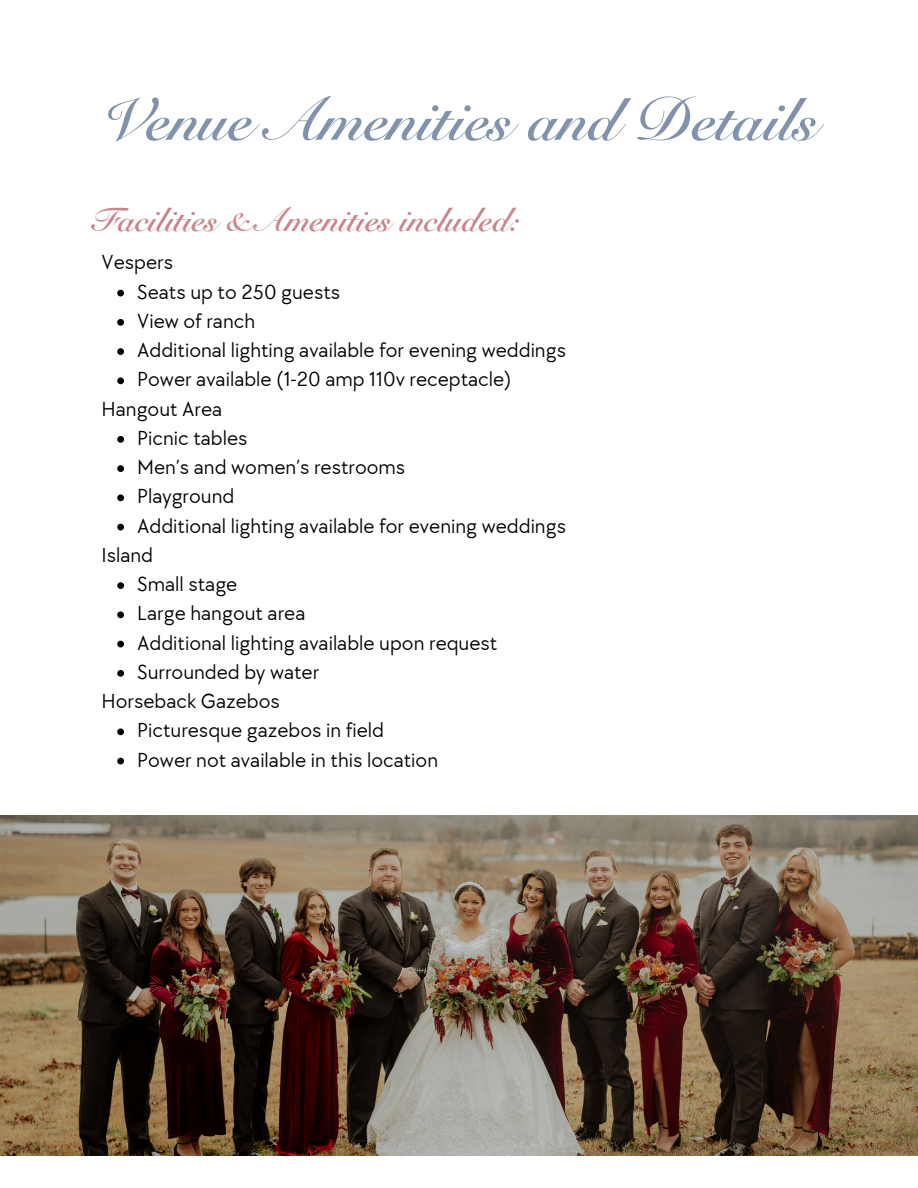
<style>
.page{position:relative;width:918px;height:1188px;background:#fff}
.page>*{position:absolute;margin:0;border:0;box-sizing:border-box;transform-origin:0 0}
.t1{font:60px "Snell Roundhand LT Std Bd Scr";color:#8192ab}
.t2{font:33px "Snell Roundhand LT Std Bd Scr";color:#ca848a}
.t3{font:21px "TT Chocolates";color:#000}
</style>
<div class="page">
<img style="left:0;top:816px;width:918px;height:339px">
<svg style="left:117px;top:290px;width:7px;height:6px"></svg>
<svg style="left:117px;top:319px;width:7px;height:7px"></svg>
<svg style="left:117px;top:348px;width:7px;height:7px"></svg>
<svg style="left:117px;top:377px;width:7px;height:7px"></svg>
<svg style="left:117px;top:436px;width:7px;height:7px"></svg>
<svg style="left:117px;top:465px;width:7px;height:7px"></svg>
<svg style="left:117px;top:494px;width:7px;height:7px"></svg>
<svg style="left:117px;top:524px;width:7px;height:6px"></svg>
<svg style="left:117px;top:582px;width:7px;height:7px"></svg>
<svg style="left:117px;top:611px;width:7px;height:7px"></svg>
<svg style="left:117px;top:641px;width:7px;height:6px"></svg>
<svg style="left:117px;top:670px;width:7px;height:7px"></svg>
<svg style="left:117px;top:728px;width:7px;height:7px"></svg>
<svg style="left:117px;top:758px;width:7px;height:6px"></svg>
<h2 class="t1" style="left:101px;top:98px;width:718px">Venue Amenities and Details</h2>
<p class="t2" style="left:92px;top:208px;width:429px">Facilities &amp; Amenities included:</p>
<p class="t3" style="left:102px;top:251px;width:73px">Vespers</p>
<p class="t3" style="left:137px;top:280px;width:205px">Seats up to 250 guests</p>
<p class="t3" style="left:137px;top:309px;width:120px">View of ranch</p>
<p class="t3" style="left:137px;top:338px;width:430px">Additional lighting available for evening weddings</p>
<p class="t3" style="left:137px;top:368px;width:376px">Power available (1-20 amp 110v receptacle)</p>
<p class="t3" style="left:102px;top:397px;width:122px">Hangout Area</p>
<p class="t3" style="left:137px;top:426px;width:112px">Picnic tables</p>
<p class="t3" style="left:137px;top:455px;width:270px">Men’s and women’s restrooms</p>
<p class="t3" style="left:137px;top:485px;width:99px">Playground</p>
<p class="t3" style="left:137px;top:514px;width:430px">Additional lighting available for evening weddings</p>
<p class="t3" style="left:102px;top:543px;width:53px">Island</p>
<p class="t3" style="left:137px;top:572px;width:102px">Small stage</p>
<p class="t3" style="left:137px;top:602px;width:170px">Large hangout area</p>
<p class="t3" style="left:137px;top:631px;width:362px">Additional lighting available upon request</p>
<p class="t3" style="left:137px;top:660px;width:184px">Surrounded by water</p>
<p class="t3" style="left:102px;top:689px;width:180px">Horseback Gazebos</p>
<p class="t3" style="left:137px;top:719px;width:248px">Picturesque gazebos in field</p>
<p class="t3" style="left:137px;top:748px;width:302px">Power not available in this location</p>
</div>
